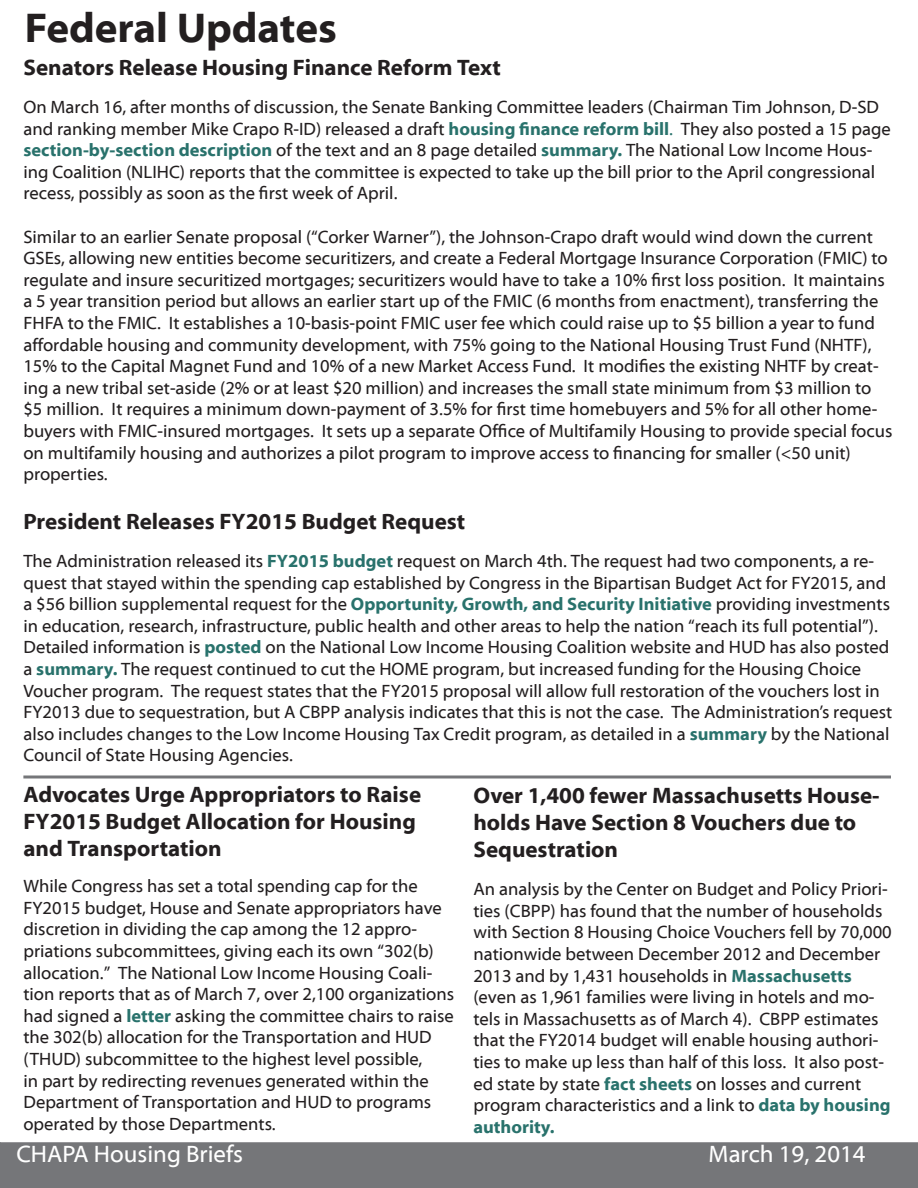
<style>
.page{position:relative;width:918px;height:1188px;background:#fff}
.page>*{position:absolute;margin:0;border:0;box-sizing:border-box;transform-origin:0 0}
.t1{font:700 42px "Myriad Web Pro";color:#231f20}
.t2{font:24px "Myriad Web Pro";color:#fff}
.t3{font:700 22.5px/27px "Myriad Web Pro";color:#231f20}
.t4{font:18px/21.6px "Myriad Web Pro";color:#231f20}
.s1{font-weight:700;color:#29726c}
.s2{color:#29726c}
</style>
<div class="page">
<div style="left:0;top:1143px;width:918px;height:45px;background:#757679"></div>
<div style="left:0;top:1142px;width:918px;height:46px;border:2px solid #757679"></div>
<hr style="left:23px;top:776px;width:868px;height:2px;background:#757679">
<h1 class="t1" style="left:25px;top:5px;width:313px">Federal Updates</h1>
<p class="t3" style="left:23px;top:54px;width:479px">Senators Release Housing Finance Reform Text</p>
<p class="t4" style="left:23px;top:97px;width:869px">On March 16, after months of discussion, the Senate Banking Committee leaders (Chairman Tim Johnson, D-SD and ranking member Mike Crapo R-ID) released a draft <span class="s1">housing finance reform bill</span><span class="s2">.</span> They also posted a 15 page <span class="s1">section-by-section description</span> of the text and an 8 page detailed <span class="s1">summary.</span> The National Low Income Hous&shy;ing Coalition (NLIHC) reports that the committee is expected to take up the bill prior to the April congressional recess, possibly as soon as the first week of April.</p>
<p class="t4" style="left:23px;top:226px;width:871px">Similar to an earlier Senate proposal (“Corker Warner”), the Johnson-Crapo draft would wind down the current GSEs, allowing new entities become securitizers, and create a Federal Mortgage Insurance Corporation (FMIC) to regulate and insure securitized mortgages; securitizers would have to take a 10% first loss position. It maintains a 5 year transition period but allows an earlier start up of the FMIC (6 months from enactment), transferring the FHFA to the FMIC. It establishes a 10-basis-point FMIC user fee which could raise up to $5 billion a year to fund affordable housing and community development, with 75% going to the National Housing Trust Fund (NHTF), 15% to the Capital Magnet Fund and 10% of a new Market Access Fund. It modifies the existing NHTF by creat&shy;ing a new tribal set-aside (2% or at least $20 million) and increases the small state minimum from $3 million to $5 million. It requires a minimum down-payment of 3.5% for first time homebuyers and 5% for all other home&shy;buyers with FMIC-insured mortgages. It sets up a separate Office of Multifamily Housing to provide special focus on multifamily housing and authorizes a pilot program to improve access to financing for smaller (&lt;50 unit) properties.</p>
<p class="t3" style="left:23px;top:508px;width:443px">President Releases FY2015 Budget Request</p>
<p class="t4" style="left:23px;top:551px;width:870px">The Administration released its <span class="s1">FY2015 budget</span> request on March 4th. The request had two components, a re&shy;quest that stayed within the spending cap established by Congress in the Bipartisan Budget Act for FY2015, and a $56 billion supplemental request for the <span class="s1">Opportunity, Growth, and Security Initiative</span> providing investments in education, research, infrastructure, public health and other areas to help the nation “reach its full potential”).<br>Detailed information is <span class="s1">posted</span> on the National Low Income Housing Coalition website and HUD has also posted a <span class="s1">summary.</span> The request continued to cut the HOME program, but increased funding for the Housing Choice Voucher program. The request states that the FY2015 proposal will allow full restoration of the vouchers lost in FY2013 due to sequestration, but A CBPP analysis indicates that this is not the case. The Administration’s request also includes changes to the Low Income Housing Tax Credit program, as detailed in a <span class="s1">summary</span> by the National Council of State Housing Agencies.</p>
<p class="t3" style="left:23px;top:781px;width:399px">Advocates Urge Appropriators to Raise<br>FY2015 Budget Allocation for Housing and Transportation</p>
<p class="t4" style="left:23px;top:876px;width:432px">While Congress has set a total spending cap for the FY2015 budget, House and Senate appropriators have discretion in dividing the cap among the 12 appro&shy;priations subcommittees, giving each its own “302(b) allocation.” The National Low Income Housing Coali&shy;tion reports that as of March 7, over 2,100 organizations had signed a <span class="s1">letter</span> asking the committee chairs to raise the 302(b) allocation for the Transportation and HUD (THUD) subcommittee to the highest level possible,<br>in part by redirecting revenues generated within the Department of Transportation and HUD to programs operated by those Departments.</p>
<p class="t3" style="left:473px;top:782px;width:408px">Over 1,400 fewer Massachusetts House&shy;holds Have Section 8 Vouchers due to<br>Sequestration</p>
<p class="t4" style="left:473px;top:879px;width:420px">An analysis by the Center on Budget and Policy Priori&shy;ties (CBPP) has found that the number of households with Section 8 Housing Choice Vouchers fell by 70,000 nationwide between December 2012 and December 2013 and by 1,431 households in <span class="s1">Massachusetts </span>(even as 1,961 families were living in hotels and mo&shy;tels in Massachusetts as of March 4). CBPP estimates that the FY2014 budget will enable housing authori&shy;ties to make up less than half of this loss. It also post&shy;ed state by state <span class="s1">fact sheets</span> on losses and current program characteristics and a link to <span class="s1">data by housing authority.</span></p>
<h2 class="t2" style="left:16px;top:1141px;width:228px">CHAPA Housing Briefs</h2>
<h2 class="t2" style="left:709px;top:1141px;width:159px">March 19, 2014</h2>
</div>
